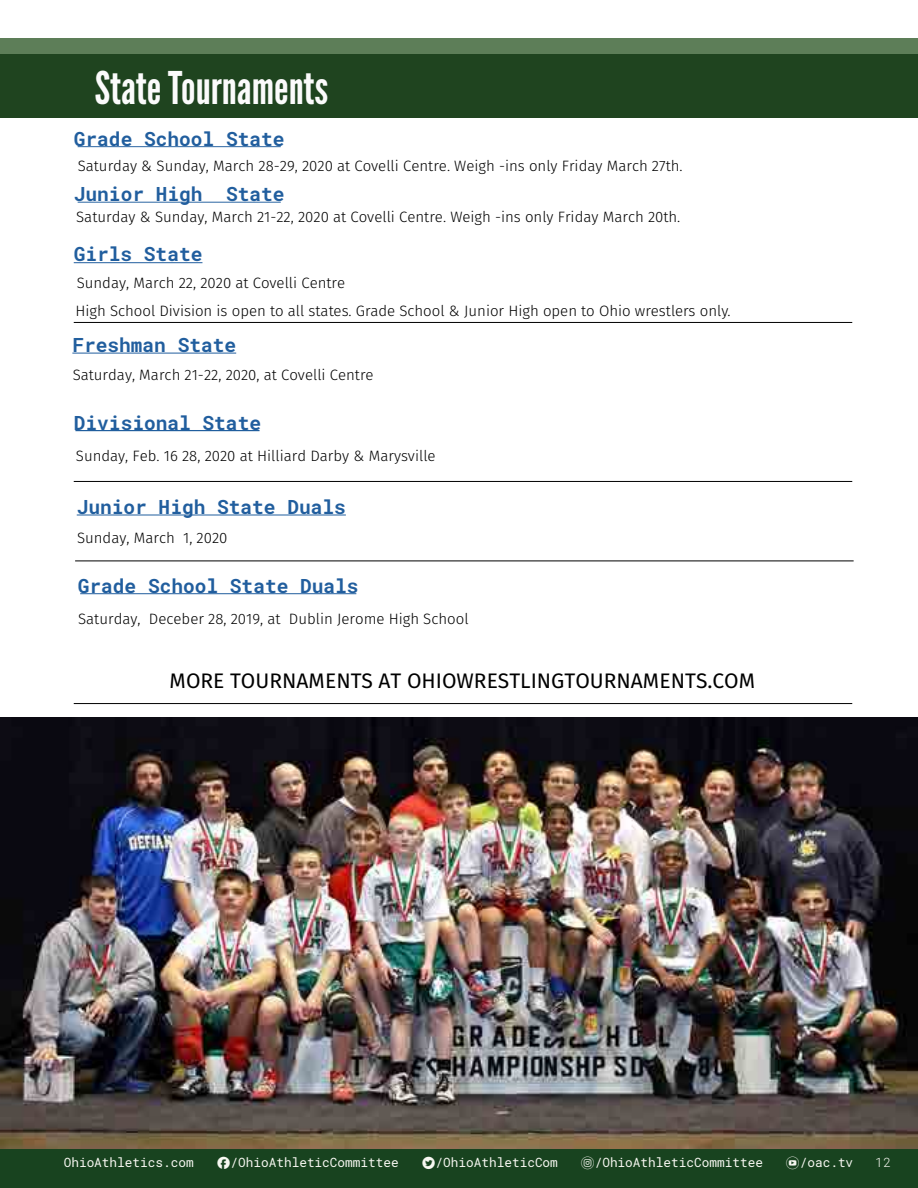
<style>
.page{position:relative;width:918px;height:1188px;background:#fff}
.page>*{position:absolute;margin:0;border:0;box-sizing:border-box;transform-origin:0 0}
.t1{font:45px "League Gothic";color:#fbfbfb}
.t2{font:21px "Fira Sans";color:#000}
.t3{font:700 19.5px "Roboto Mono";color:#215e9e}
.t4{font:300 15px/27.6px "Fira Sans";color:#000}
.t5{font:12.75px "Roboto Mono";color:#f8f8f2}
.t6{font:300 12.75px "Roboto Mono";color:#f8f8f2}
.s1{font-family:"typeecon"}
</style>
<div class="page">
<div style="left:0;top:1148px;width:918px;height:40px;background:#18431f"></div>
<div style="left:0;top:39px;width:918px;height:78px;background:#1f441f"></div>
<div style="left:0;top:39px;width:918px;height:15px;background:#5d7e58"></div>
<img style="left:0;top:717px;width:918px;height:431px">
<hr style="left:74px;top:262px;width:128px;height:1px;background:#215e9e">
<hr style="left:77px;top:515px;width:269px;height:1px;background:#215e9e">
<hr style="left:72px;top:353px;width:164px;height:1px;background:#215e9e">
<hr style="left:80px;top:593px;width:276px;height:1px;background:#215e9e">
<hr style="left:74px;top:322px;width:778px;height:1px;background:#000">
<hr style="left:74px;top:481px;width:778px;height:1px;background:#000">
<hr style="left:75px;top:561px;width:779px;height:1px;background:#000">
<hr style="left:74px;top:703px;width:778px;height:1px;background:#000">
<hr style="left:78px;top:146px;width:203px;height:1px;background:#215e9e">
<hr style="left:78px;top:202px;width:203px;height:1px;background:#215e9e">
<hr style="left:75px;top:430px;width:185px;height:1px;background:#215e9e">
<h1 class="t1" style="left:95px;top:62px;width:235px">State Tournaments</h1>
<h3 class="t3" style="left:74px;top:125px;width:212px">Grade School State</h3>
<p class="t4" style="left:78px;top:152px;width:606px">Saturday &amp; Sunday, March 28-29, 2020 at Covelli Centre. Weigh -ins only Friday March 27th.</p>
<p class="t4" style="left:76px;top:203px;width:606px">Saturday &amp; Sunday, March 21-22, 2020 at Covelli Centre. Weigh -ins only Friday March 20th.</p>
<h3 class="t3" style="left:74px;top:181px;width:212px">Junior High State</h3>
<h3 class="t3" style="left:74px;top:241px;width:130px">Girls State</h3>
<p class="t4" style="left:75px;top:270px;width:657px">Sunday, March 22, 2020 at Covelli Centre<br>High School Division is open to all states. Grade School &amp; Junior High open to Ohio wrestlers only.</p>
<h3 class="t3" style="left:72px;top:331px;width:165px">Freshman State</h3>
<p class="t4" style="left:73px;top:363px;width:303px">Saturday, March 21-22, 2020, at Covelli Centre</p>
<h3 class="t3" style="left:74px;top:409px;width:189px">Divisional State</h3>
<p class="t4" style="left:76px;top:442px;width:361px">Sunday, Feb. 16 28, 2020 at Hilliard Darby &amp; Marysville</p>
<h3 class="t3" style="left:77px;top:493px;width:271px">Junior High State Duals</h3>
<p class="t4" style="left:77px;top:525px;width:152px">Sunday, March 1, 2020</p>
<h3 class="t3" style="left:78px;top:572px;width:282px">Grade School State Duals</h3>
<p class="t4" style="left:78px;top:606px;width:392px">Saturday, Deceber 28, 2019, at Dublin Jerome High School</p>
<h2 class="t2" style="left:169px;top:666px;width:588px">MORE TOURNAMENTS AT OHIOWRESTLINGTOURNAMENTS.COM</h2>
<p class="t5" style="left:64px;top:1153px;width:132px">OhioAthletics.com</p>
<p class="t5" style="left:217px;top:1153px;width:184px"><span class="s1">F</span>/OhioAthleticCommittee</p>
<p class="t5" style="left:422px;top:1153px;width:138px"><span class="s1">T</span>/OhioAthleticCom</p>
<p class="t5" style="left:581px;top:1153px;width:184px"><span class="s1">i</span>/OhioAthleticCommittee</p>
<p class="t5" style="left:786px;top:1153px;width:69px"><span class="s1">y</span>/oac.tv</p>
<p class="t6" style="left:875px;top:1153px;width:17px">12</p>
</div>
